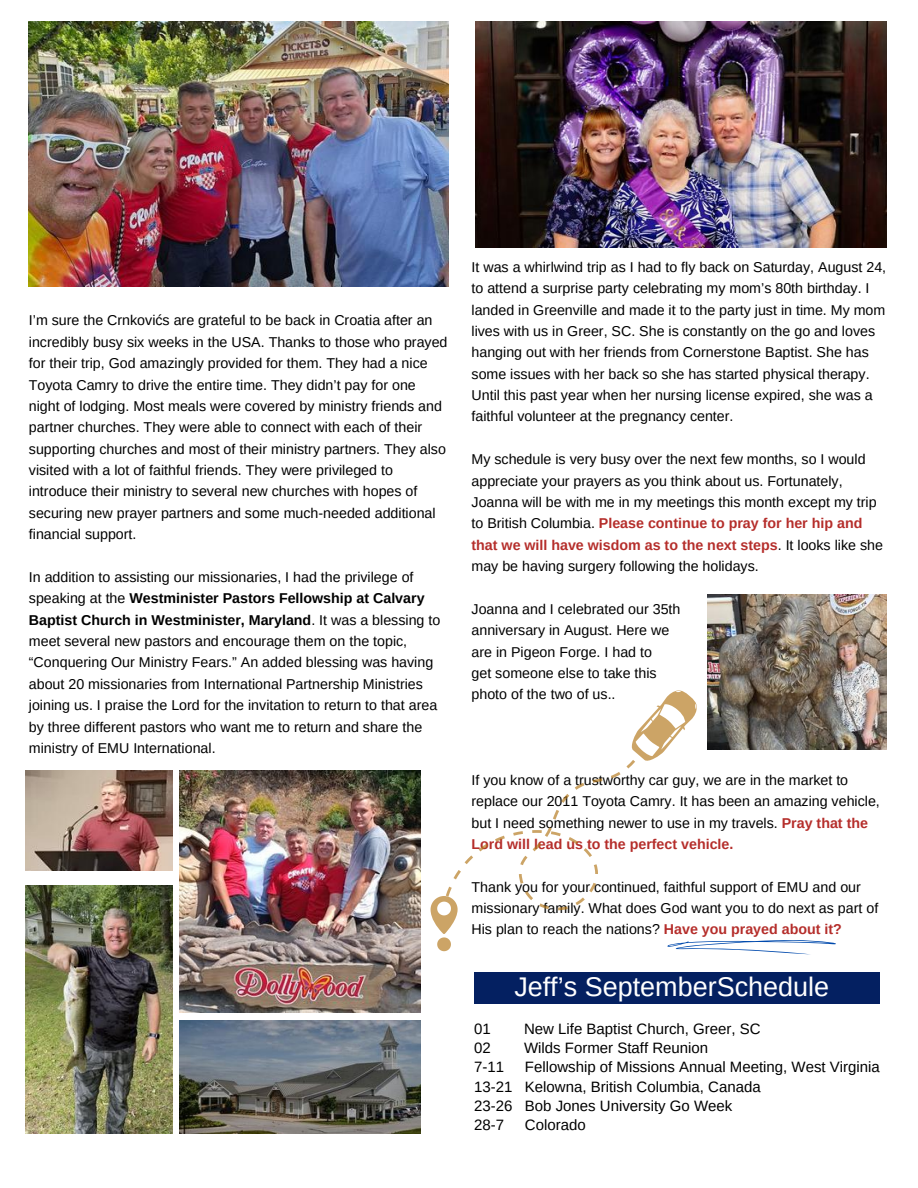
<style>
.page{position:relative;width:918px;height:1188px;background:#fff}
.page>*{position:absolute;margin:0;border:0;box-sizing:border-box;transform-origin:0 0}
.t1{font:27px "Arimo";color:#fff}
.t2{font:15px/19.2px "Arimo";color:#000}
.t3{font:14.25px/21.3px "Arimo";color:#000}
.s1{font-weight:700}
.s2{font-weight:700;color:#b52e2b}
</style>
<div class="page">
<div style="left:474px;top:972px;width:406px;height:31px;background:#042061"></div>
<img style="left:25px;top:771px;width:148px;height:100px">
<img style="left:29px;top:21px;width:420px;height:266px">
<img style="left:25px;top:885px;width:148px;height:249px">
<svg style="left:431px;top:690px;width:266px;height:261px"></svg>
<img style="left:179px;top:771px;width:241px;height:242px">
<img style="left:708px;top:594px;width:178px;height:155px">
<img style="left:476px;top:21px;width:410px;height:227px">
<img style="left:179px;top:1020px;width:241px;height:114px">
<svg style="left:666px;top:929px;width:170px;height:26px"></svg>
<p class="t3" style="left:29px;top:310px;width:420px">I’m sure the Crnkovićs are grateful to be back in Croatia after an incredibly busy six weeks in the USA. Thanks to those who prayed for their trip, God amazingly provided for them. They had a nice Toyota Camry to drive the entire time. They didn’t pay for one night of lodging. Most meals were covered by ministry friends and partner churches. They were able to connect with each of their supporting churches and most of their ministry partners. They also visited with a lot of faithful friends. They were privileged to introduce their ministry to several new churches with hopes of securing new prayer partners and some much-needed additional financial support.</p>
<p class="t3" style="left:29px;top:566px;width:413px">In addition to assisting our missionaries, I had the privilege of speaking at the <span class="s1">Westminister Pastors Fellowship at Calvary Baptist Church in Westminister, Maryland</span>. It was a blessing to meet several new pastors and encourage them on the topic, “Conquering Our Ministry Fears.” An added blessing was having about 20 missionaries from International Partnership Ministries joining us. I praise the Lord for the invitation to return to that area by three different pastors who want me to return and share the ministry of EMU International.</p>
<p class="t3" style="left:472px;top:256px;width:416px">It was a whirlwind trip as I had to fly back on Saturday, August 24, to attend a surprise party celebrating my mom’s 80th birthday. I landed in Greenville and made it to the party just in time. My mom lives with us in Greer, SC. She is constantly on the go and loves hanging out with her friends from Cornerstone Baptist. She has some issues with her back so she has started physical therapy.<br>Until this past year when her nursing license expired, she was a faithful volunteer at the pregnancy center.</p>
<p class="t3" style="left:472px;top:449px;width:413px">My schedule is very busy over the next few months, so I would appreciate your prayers as you think about us. Fortunately, Joanna will be with me in my meetings this month except my trip to British Columbia. <span class="s2">Please continue to pray for her hip and that we will have wisdom as to the next steps</span>. It looks like she may be having surgery following the holidays.</p>
<p class="t3" style="left:472px;top:598px;width:210px">Joanna and I celebrated our 35th anniversary in August. Here we are in Pigeon Forge. I had to<br>get someone else to take this photo of the two of us..</p>
<p class="t3" style="left:472px;top:769px;width:410px">If you know of a trustworthy car guy, we are in the market to replace our 2011 Toyota Camry. It has been an amazing vehicle, but I need something newer to use in my travels. <span class="s2">Pray that the Lord will lead us to the perfect vehicle.</span></p>
<p class="t3" style="left:472px;top:876px;width:408px">Thank you for your continued, faithful support of EMU and our missionary family. What does God want you to do next as part of<br>His plan to reach the nations? <span class="s2">Have you prayed about it?</span></p>
<h1 class="t1" style="left:514px;top:972px;width:316px">Jeff’s SeptemberSchedule</h1>
<p class="t2" style="left:474px;top:1019px;width:18px">01</p>
<p class="t2" style="left:524px;top:1019px;width:238px">New Life Baptist Church, Greer, SC</p>
<p class="t2" style="left:474px;top:1039px;width:18px">02</p>
<p class="t2" style="left:524px;top:1039px;width:186px">Wilds Former Staff Reunion</p>
<p class="t2" style="left:474px;top:1058px;width:32px">7-11</p>
<p class="t2" style="left:474px;top:1058px;width:407px;text-indent:51px">Fellowship of Missions Annual Meeting, West Virginia 13-21 Kelowna, British Columbia, Canada<br>23-26 Bob Jones University Go Week<br>28-7</p>
<p class="t2" style="left:525px;top:1115px;width:62px">Colorado</p>
</div>
